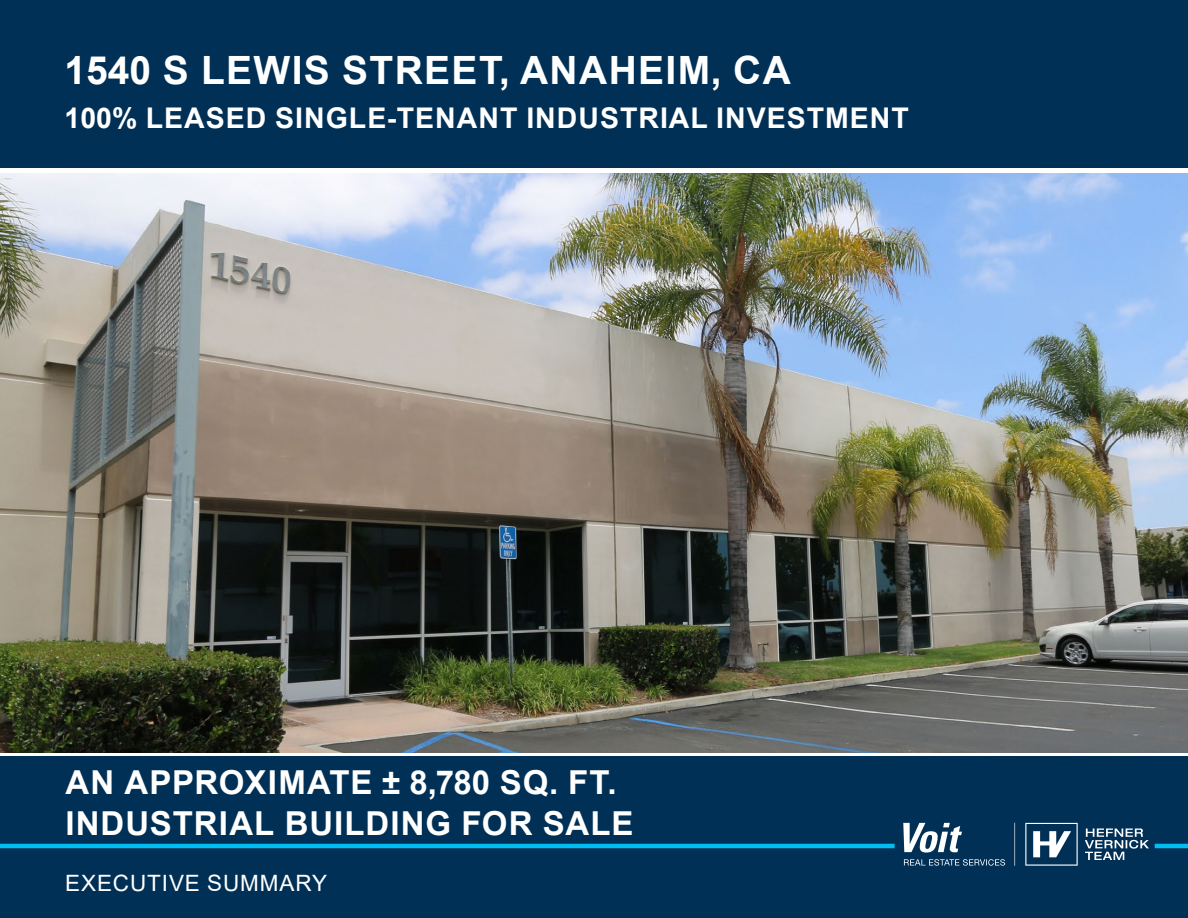
<style>
.page{position:relative;width:1188px;height:918px;background:#fff}
.page>*{position:absolute;margin:0;border:0;box-sizing:border-box;transform-origin:0 0}
.Offering_Memorandum{font:700 39px "Arial";letter-spacing:.035em;color:#fff}
.t1{font:700 33px/41.1px "Arial";letter-spacing:.025em;color:#fff}
.Title_Prop_Desc_2{font:700 28.5px "Arial";letter-spacing:.035em;color:#fff}
.Title_Prop_Desc{font:22.5px "Arial";letter-spacing:.04em;color:#fff}
</style>
<div class="page">
<img style="left:0;top:173px;width:1188px;height:579px">
<div style="left:0;top:756px;width:1188px;height:162px;background:#003055"></div>
<hr style="left:0;top:844px;width:895px;height:4px;background:#00bdf2">
<hr style="left:1155px;top:844px;width:33px;height:4px;background:#00bdf2">
<svg style="left:904px;top:859px;width:101px;height:7px"></svg>
<svg style="left:903px;top:823px;width:59px;height:30px"></svg>
<svg style="left:1014px;top:823px;width:1px;height:43px"></svg>
<svg style="left:1085px;top:829px;width:64px;height:31px"></svg>
<svg style="left:1025px;top:823px;width:53px;height:43px"></svg>
<div style="left:0;top:0;width:1188px;height:167px;background:#003055"></div>
<p class="Offering_Memorandum" style="left:64px;top:43px;width:728px">1540 S LEWIS STREET, ANAHEIM, CA</p>
<p class="Title_Prop_Desc_2" style="left:64px;top:98px;width:846px">100% LEASED SINGLE-TENANT INDUSTRIAL INVESTMENT</p>
<p class="t1" style="left:65px;top:762px;width:570px">AN APPROXIMATE ± 8,780 SQ. FT.<br>INDUSTRIAL BUILDING FOR SALE</p>
<p class="Title_Prop_Desc" style="left:65px;top:868px;width:263px">EXECUTIVE SUMMARY</p>
</div>
